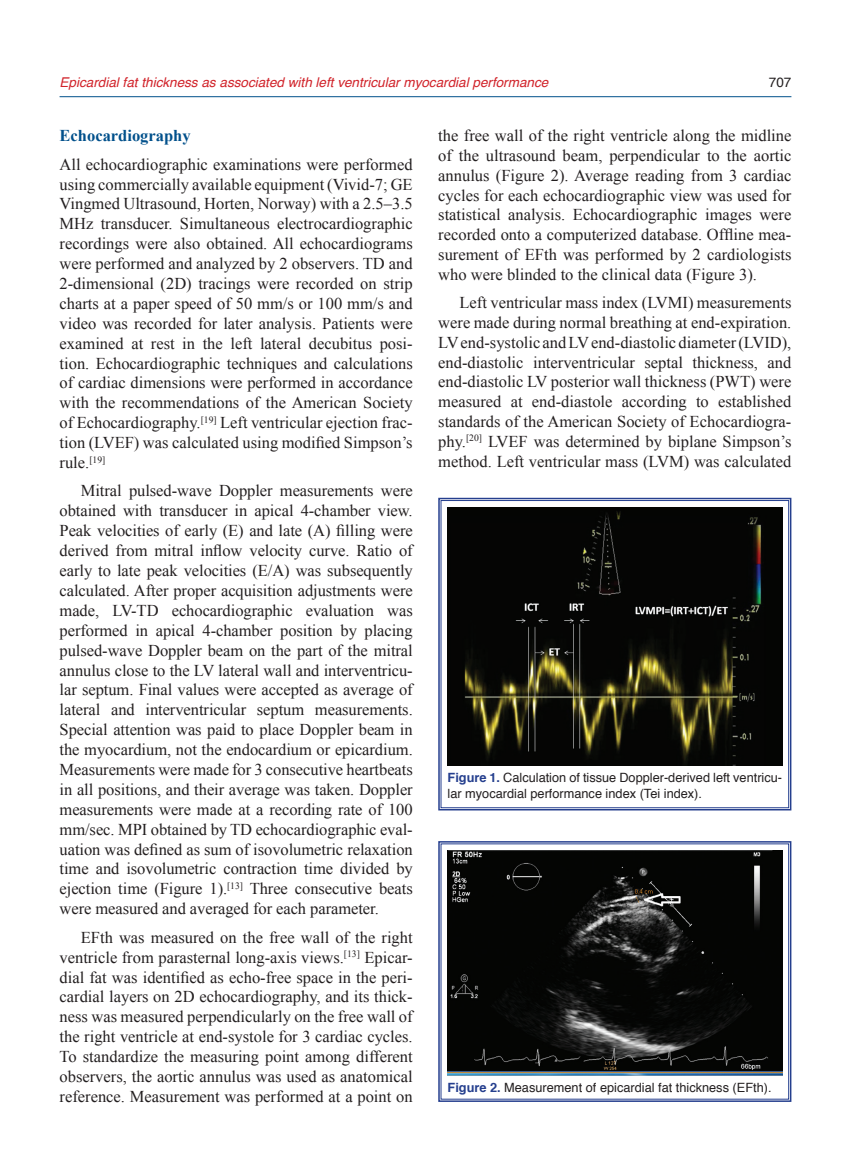
<style>
.page{position:relative;width:851px;height:1170px;background:#fff}
.page>*{position:absolute;margin:0;border:0;box-sizing:border-box;transform-origin:0 0}
.t1{font:16.5px/20px "Times New Roman";color:#231f20;text-align:justify}
.t2{font:700 16.5px "Times New Roman";color:#01508b}
.t3{font:italic 13.5px "Helvetica";color:#d1232a}
.t4{font:13.5px "Helvetica";color:#231f20}
.t5{font:12.75px/16.5px "Helvetica";color:#231f20}
.s1{font-weight:700;color:#253f8e}
</style>
<div class="page">
<hr style="left:60px;top:96px;width:731px;height:1px;background:#01508b">
<svg style="left:438px;top:497px;width:354px;height:314px"></svg>
<div style="left:440px;top:500px;width:348px;height:308px;border:1px solid #253f8e"></div>
<svg style="left:438px;top:841px;width:354px;height:261px;background:#353739"></svg>
<p class="t3" style="left:60px;top:71px;width:490px">Epicardial fat thickness as associated with left ventricular myocardial performance</p>
<p class="t4" style="left:768px;top:73px;width:24px">707</p>
<p class="t2" style="left:60px;top:124px;width:133px">Echocardiography</p>
<p class="t1" style="left:60px;top:154px;width:354px">All echocardiographic examinations were performed using commercially available equipment (Vivid-7; GE Vingmed Ultrasound, Horten, Norway) with a 2.5–3.5<br>MHz transducer. Simultaneous electrocardiographic recordings were also obtained. All echocardiograms were performed and analyzed by 2 observers. TD and 2-dimensional (2D) tracings were recorded on strip charts at a paper speed of 50 mm/s or 100 mm/s and video was recorded for later analysis. Patients were examined at rest in the left lateral decubitus posi&shy;tion. Echocardiographic techniques and calculations of cardiac dimensions were performed in accordance with the recommendations of the American Society of Echocardiography.<sup>[19]</sup> Left ventricular ejection frac&shy;tion (LVEF) was calculated using modified Simpson’s rule.<sup>[19]</sup></p>
<p class="t1" style="left:60px;top:480px;width:355px;text-indent:21px">Mitral pulsed-wave Doppler measurements were obtained with transducer in apical 4-chamber view.<br>Peak velocities of early (E) and late (A) filling were derived from mitral inflow velocity curve. Ratio of early to late peak velocities (E/A) was subsequently calculated. After proper acquisition adjustments were made, LV-TD echocardiographic evaluation was performed in apical 4-chamber position by placing pulsed-wave Doppler beam on the part of the mitral annulus close to the LV lateral wall and interventricu&shy;lar septum. Final values were accepted as average of lateral and interventricular septum measurements.<br>Special attention was paid to place Doppler beam in the myocardium, not the endocardium or epicardium.<br>Measurements were made for 3 consecutive heartbeats in all positions, and their average was taken. Doppler measurements were made at a recording rate of 100 mm/sec. MPI obtained by TD echocardiographic eval&shy;uation was defined as sum of isovolumetric relaxation time and isovolumetric contraction time divided by ejection time (Figure 1).<sup>[13]</sup> Three consecutive beats were measured and averaged for each parameter.</p>
<p class="t1" style="left:60px;top:926px;width:354px;text-indent:21px">EFth was measured on the free wall of the right ventricle from parasternal long-axis views.<sup>[13]</sup> Epicar&shy;dial fat was identified as echo-free space in the peri&shy;cardial layers on 2D echocardiography, and its thick&shy;ness was measured perpendicularly on the free wall of the right ventricle at end-systole for 3 cardiac cycles.<br>To standardize the measuring point among different observers, the aortic annulus was used as anatomical reference. Measurement was performed at a point on</p>
<p class="t1" style="left:438px;top:125px;width:354px">the free wall of the right ventricle along the midline of the ultrasound beam, perpendicular to the aortic annulus (Figure 2). Average reading from 3 cardiac cycles for each echocardiographic view was used for statistical analysis. Echocardiographic images were recorded onto a computerized database. Offline mea&shy;surement of EFth was performed by 2 cardiologists who were blinded to the clinical data (Figure 3).</p>
<p class="t1" style="left:438px;top:292px;width:354px;text-indent:21px">Left ventricular mass index (LVMI) measurements were made during normal breathing at end-expiration.<br>LV end-systolic and LV end-diastolic diameter (LVID), end-diastolic interventricular septal thickness, and end-diastolic LV posterior wall thickness (PWT) were measured at end-diastole according to established standards of the American Society of Echocardiogra&shy;phy.<sup>[20]</sup> LVEF was determined by biplane Simpson’s method. Left ventricular mass (LVM) was calculated</p>
<p class="t5" style="left:447px;top:769px;width:336px"><span class="s1">Figure 1.</span> Calculation of tissue Doppler-derived left ventricu&shy;lar myocardial performance index (Tei index).</p>
<p class="t5" style="left:447px;top:1079px;width:325px"><span class="s1">Figure 2.</span> Measurement of epicardial fat thickness (EFth).</p>
</div>
